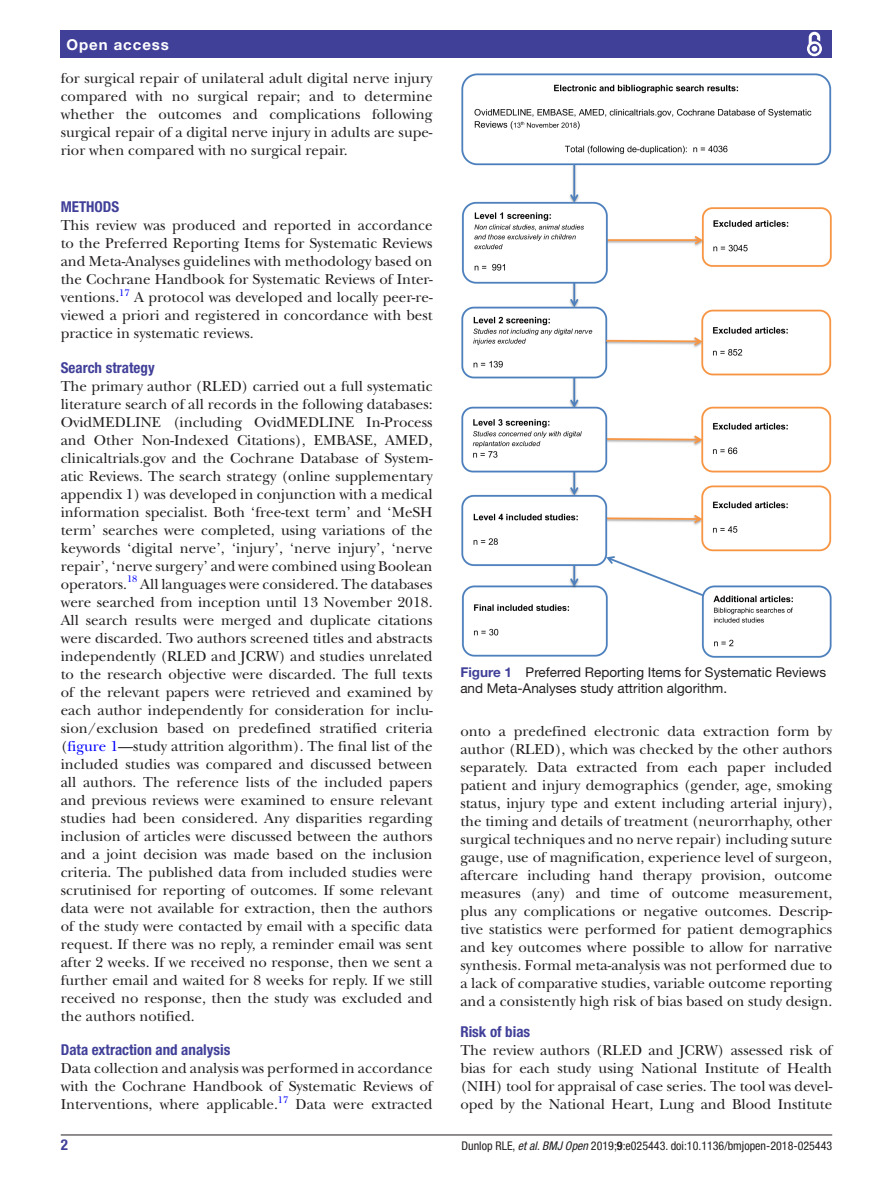
<style>
.page{position:relative;width:893px;height:1191px;background:#fff}
.page>*{position:absolute;margin:0;border:0;box-sizing:border-box;transform-origin:0 0}
.t1{font:15px/18px "New Baskerville";color:#231f20;text-align:justify}
.t2{font:700 condensed 15px "Helvetica Neue LT Std";color:#414099}
.t3{font:700 15px "Helvetica Neue LT Std";letter-spacing:.065em;color:#fff}
.t4{font:13.5px/16.2px "Helvetica Neue LT Std";color:#231f20}
.t5{font:condensed 12px "Helvetica Neue LT Std";color:#231f20}
.t6{font:9.9px "New Baskerville";color:#00f}
.s1{color:#00f}
.s2{font-weight:700;color:#414099}
.s3{font-style:italic}
.s4{font-weight:700}
</style>
<div class="page">
<hr style="left:61px;top:1134px;width:771px;height:1px;background:#231f20">
<div style="left:61px;top:31px;width:771px;height:27px;background:#414099"></div>
<svg style="left:807px;top:31px;width:15px;height:26px"></svg>
<img style="left:461px;top:73px;width:371px;height:585px">
<p class="t3" style="left:66px;top:35px;width:104px">Open access</p>
<p class="t1" style="left:61px;top:69px;width:373px">for surgical repair of unilateral adult digital nerve injury compared with no surgical repair; and to determine whether the outcomes and complications following surgical repair of a digital nerve injury in adults are supe&shy;rior when compared with no surgical repair.</p>
<p class="t2" style="left:61px;top:198px;width:60px">Methods</p>
<p class="t1" style="left:61px;top:217px;width:373px">This review was produced and reported in accordance to the Preferred Reporting Items for Systematic Reviews and Meta-Analyses guidelines with methodology based on the Cochrane Handbook for Systematic Reviews of Inter&shy;ventions.<sup>17</sup> A protocol was developed and locally peer-re&shy;viewed a priori and registered in concordance with best practice in systematic reviews.</p>
<p class="t2" style="left:61px;top:358px;width:95px">Search strategy</p>
<p class="t1" style="left:61px;top:377px;width:373px">The primary author (RLED) carried out a full systematic literature search of all records in the following databases:<br>OvidMEDLINE (including OvidMEDLINE In-Process and Other Non-Indexed Citations), EMBASE, AMED, clinicaltrials.gov and the Cochrane Database of System&shy;atic Reviews. The search strategy (online supplementary appendix 1) was developed in conjunction with a medical information specialist. Both ‘free-text term’ and ‘MeSH term’ searches were completed, using variations of the keywords ‘digital nerve’, ‘injury’, ‘nerve injury’, ‘nerve repair’, ‘nerve surgery’ and were combined using Boolean operators.</p>
<p class="t6" style="left:127px;top:573px;width:12px">18</p>
<p class="t1" style="left:61px;top:575px;width:373px;text-indent:79px">All languages were considered. The databases were searched from inception until 13 November 2018.<br>All search results were merged and duplicate citations were discarded. Two authors screened titles and abstracts independently (RLED and JCRW) and studies unrelated to the research objective were discarded. The full texts of the relevant papers were retrieved and examined by each author independently for consideration for inclu&shy;sion/exclusion based on predefined stratified criteria (<span class="s1">figure 1</span>—study attrition algorithm). The final list of the included studies was compared and discussed between all authors. The reference lists of the included papers and previous reviews were examined to ensure relevant studies had been considered. Any disparities regarding inclusion of articles were discussed between the authors and a joint decision was made based on the inclusion criteria. The published data from included studies were scrutinised for reporting of outcomes. If some relevant data were not available for extraction, then the authors of the study were contacted by email with a specific data request. If there was no reply, a reminder email was sent after 2 weeks. If we received no response, then we sent a further email and waited for 8 weeks for reply. If we still received no response, then the study was excluded and the authors notified.</p>
<p class="t2" style="left:61px;top:1041px;width:171px">Data extraction and analysis</p>
<p class="t1" style="left:61px;top:1059px;width:373px">Data collection and analysis was performed in accordance with the Cochrane Handbook of Systematic Reviews of Interventions, where applicable.</p>
<p class="t6" style="left:278px;top:1093px;width:12px">17</p>
<p class="t1" style="left:296px;top:1095px;width:138px">Data were extracted</p>
<p class="t4" style="left:460px;top:663px;width:367px"><span class="s2">Figure 1</span> Preferred Reporting Items for Systematic Reviews and Meta-Analyses study attrition algorithm.</p>
<p class="t1" style="left:460px;top:722px;width:373px">onto a predefined electronic data extraction form by author (RLED), which was checked by the other authors separately. Data extracted from each paper included patient and injury demographics (gender, age, smoking status, injury type and extent including arterial injury), the timing and details of treatment (neurorrhaphy, other surgical techniques and no nerve repair) including suture gauge, use of magnification, experience level of surgeon, aftercare including hand therapy provision, outcome measures (any) and time of outcome measurement, plus any complications or negative outcomes. Descrip&shy;tive statistics were performed for patient demographics and key outcomes where possible to allow for narrative synthesis. Formal meta-analysis was not performed due to a lack of comparative studies, variable outcome reporting and a consistently high risk of bias based on study design.</p>
<p class="t2" style="left:460px;top:1023px;width:71px">Risk of bias</p>
<p class="t1" style="left:460px;top:1041px;width:373px">The review authors (RLED and JCRW) assessed risk of bias for each study using National Institute of Health (NIH) tool for appraisal of case series. The tool was devel&shy;oped by the National Heart, Lung and Blood Institute</p>
<p class="t2" style="left:61px;top:1135px;width:9px">2</p>
<p class="t5" style="left:461px;top:1138px;width:372px">Dunlop RLE, <span class="s3">et al</span>. <span class="s3">BMJ Open</span> 2019;<span class="s4">9</span>:e025443. doi:10.1136/bmjopen-2018-025443</p>
</div>
